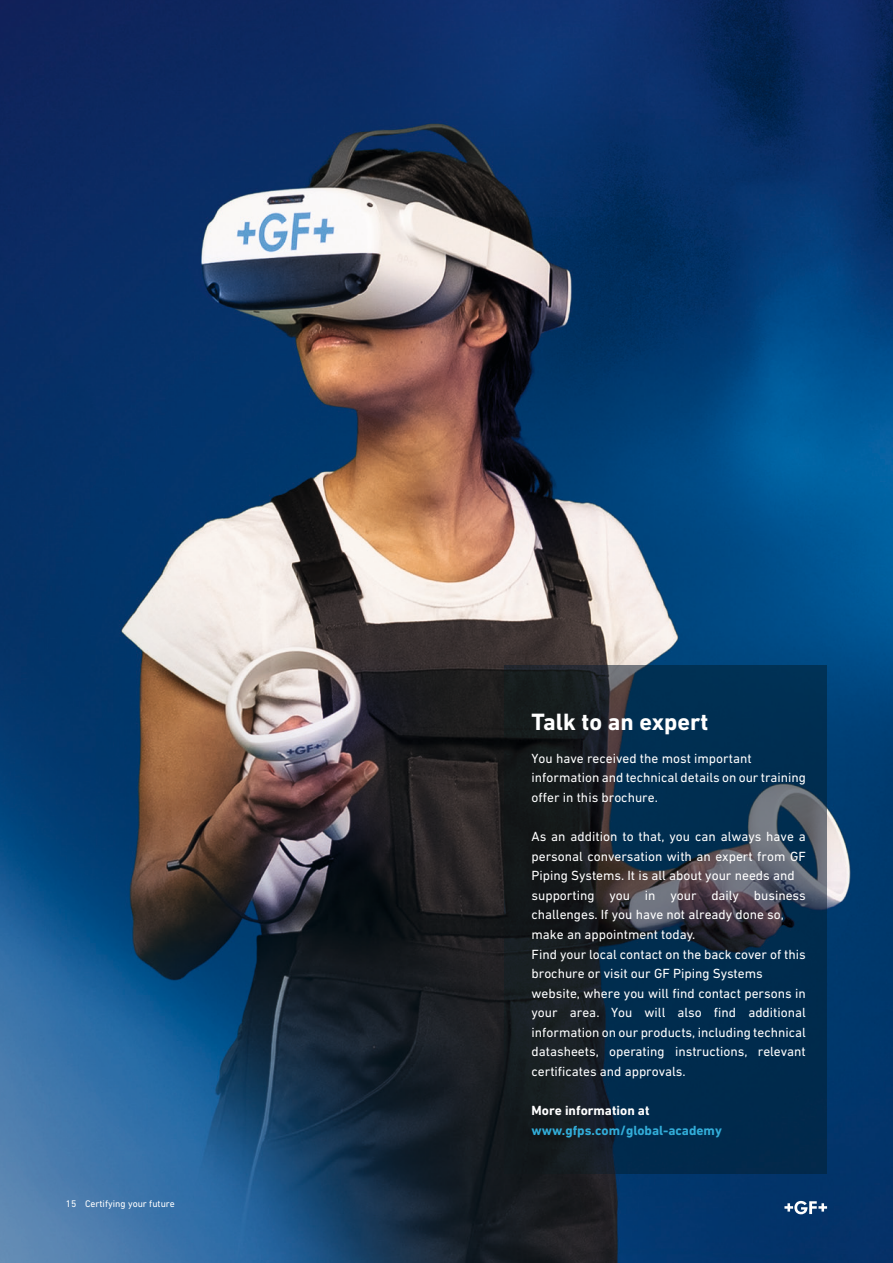
<style>
.page{position:relative;width:893px;height:1263px;background:#fff}
.page>*{position:absolute;margin:0;border:0;box-sizing:border-box;transform-origin:0 0}
.t1{font:700 24px "DIN Next W1 G";color:#fff}
.t2{font:13.5px/19.5px "DIN Next W1 G";color:#fff}
.t3{font:700 13.5px "DIN Next W1 G";color:#32add9}
.t4{font:700 13.5px "DIN Next W1 G";color:#fff}
.t5{font:9.75px "DIN Next W1 G";color:#fff}
</style>
<div class="page">
<img style="left:0;top:0;width:893px;height:1263px">
<svg style="left:505px;top:665px;width:322px;height:509px;fill:#012b4d"></svg>
<svg style="left:784px;top:1201px;width:43px;height:13px"></svg>
<p class="t5" style="left:66px;top:1197px;width:111px">15 Certifying your future</p>
<h1 class="t1" style="left:531px;top:707px;width:178px">Talk to an expert</h1>
<p class="t2" style="left:531px;top:748px;width:276px">You have received the most important information and technical details on our training offer in this brochure.</p>
<p class="t2" style="left:531px;top:827px;width:276px">As an addition to that, you can always have a personal conversation with an expert from GF Piping Systems. It is all about your needs and supporting you in your daily business challenges. If you have not already done so, make an appointment today.<br>Find your local contact on the back cover of this brochure or visit our GF Piping Systems website, where you will find contact persons in your area. You will also find additional information on our products, including technical datasheets, operating instructions, relevant certificates and approvals.</p>
<p class="t4" style="left:531px;top:1102px;width:120px">More information at</p>
<p class="t3" style="left:531px;top:1122px;width:192px">www.gfps.com/global-academy</p>
</div>
